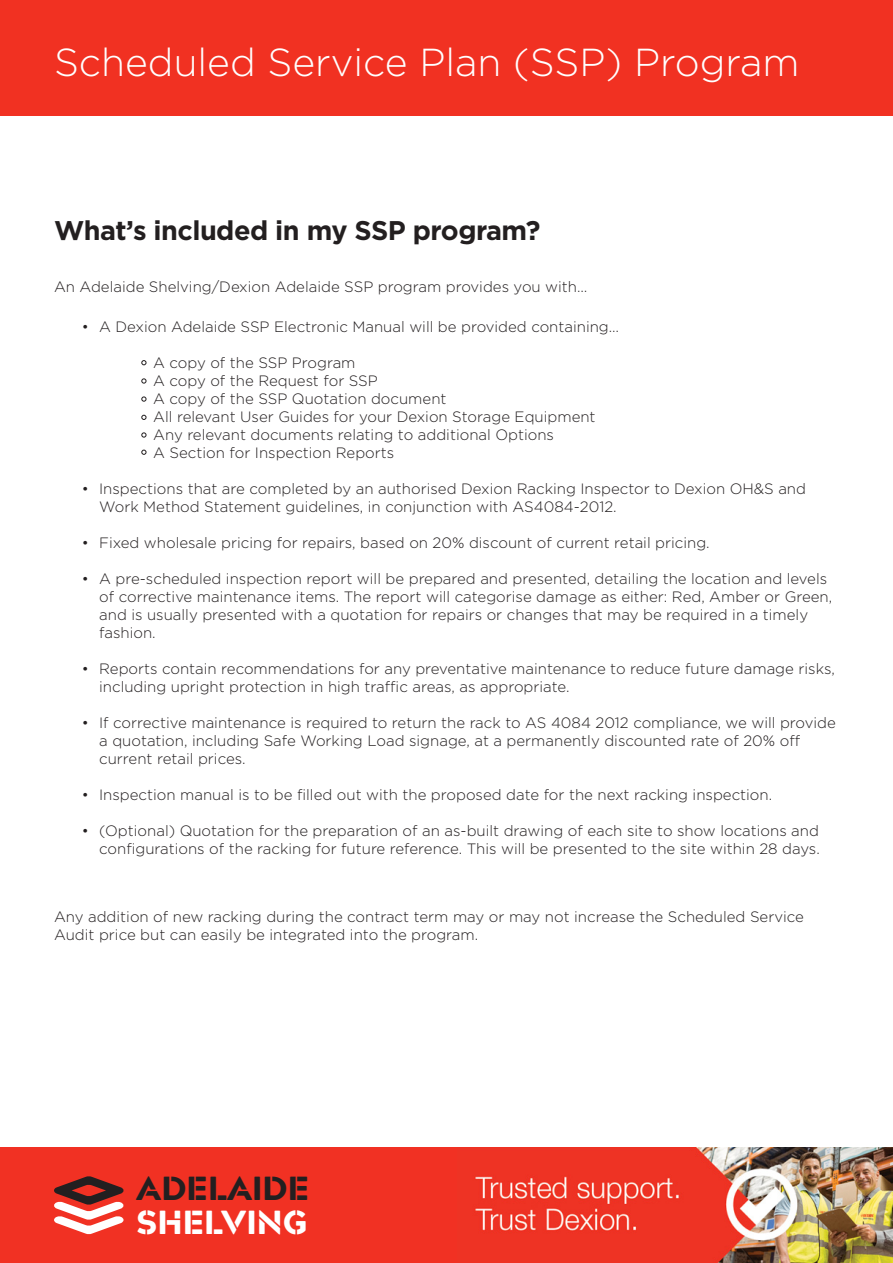
<style>
.page{position:relative;width:893px;height:1263px;background:#fff}
.page>*{position:absolute;margin:0;border:0;box-sizing:border-box;transform-origin:0 0}
.t1{font:300 39px "Gotham";color:#fff}
.t2{font:33.3px "TLC3 DNHP2 DEMO";color:#231f20}
.t3{font:33.3px "TLC3 DNHP2 DEMO";color:#fff}
.t4{font:700 27px "Gotham";letter-spacing:-.02em;color:#231f20}
.t5{font:300 15px/18px "Gotham";color:#231f20}
</style>
<div class="page">
<div style="left:0;top:1147px;width:693px;height:116px;background:#f13123"></div>
<img style="left:475px;top:1147px;width:418px;height:116px">
<svg style="left:54px;top:1176px;width:70px;height:58px"></svg>
<svg style="left:141px;top:360px;width:5px;height:5px"></svg>
<svg style="left:141px;top:378px;width:5px;height:5px"></svg>
<svg style="left:141px;top:397px;width:5px;height:5px"></svg>
<svg style="left:141px;top:415px;width:5px;height:5px"></svg>
<svg style="left:141px;top:432px;width:5px;height:5px"></svg>
<svg style="left:141px;top:450px;width:5px;height:5px"></svg>
<div style="left:0;top:0;width:893px;height:116px;background:#f13122"></div>
<p class="t1" style="left:54px;top:41px;width:747px">Scheduled Service Plan (SSP) Program</p>
<p class="t4" style="left:54px;top:214px;width:488px">What’s included in my SSP program?</p>
<p class="t5" style="left:54px;top:277px;width:535px">An Adelaide Shelving/Dexion Adelaide SSP program provides you with…</p>
<p class="t5" style="left:82px;top:318px;width:9px">•</p>
<p class="t5" style="left:82px;top:480px;width:9px">•</p>
<p class="t5" style="left:82px;top:534px;width:9px">•</p>
<p class="t5" style="left:82px;top:570px;width:9px">•</p>
<p class="t5" style="left:82px;top:660px;width:9px">•</p>
<p class="t5" style="left:82px;top:714px;width:9px">•</p>
<p class="t5" style="left:82px;top:786px;width:9px">•</p>
<p class="t5" style="left:82px;top:822px;width:9px">•</p>
<p class="t5" style="left:99px;top:318px;width:521px">A Dexion Adelaide SSP Electronic Manual will be provided containing…</p>
<p class="t5" style="left:153px;top:354px;width:204px">A copy of the SSP Program</p>
<p class="t5" style="left:153px;top:372px;width:226px">A copy of the Request for SSP</p>
<p class="t5" style="left:153px;top:390px;width:295px">A copy of the SSP Quotation document</p>
<p class="t5" style="left:153px;top:408px;width:444px">All relevant User Guides for your Dexion Storage Equipment</p>
<p class="t5" style="left:153px;top:426px;width:402px">Any relevant documents relating to additional Options</p>
<p class="t5" style="left:153px;top:444px;width:243px">A Section for Inspection Reports</p>
<p class="t5" style="left:99px;top:480px;width:708px">Inspections that are completed by an authorised Dexion Racking Inspector to Dexion OH&amp;S and<br>Work Method Statement guidelines, in conjunction with AS4084-2012.</p>
<p class="t5" style="left:99px;top:534px;width:612px">Fixed wholesale pricing for repairs, based on 20% discount of current retail pricing.</p>
<p class="t5" style="left:99px;top:570px;width:734px">A pre-scheduled inspection report will be prepared and presented, detailing the location and levels of corrective maintenance items. The report will categorise damage as either: Red, Amber or Green, and is usually presented with a quotation for repairs or changes that may be required in a timely fashion.</p>
<p class="t5" style="left:99px;top:660px;width:737px">Reports contain recommendations for any preventative maintenance to reduce future damage risks, including upright protection in high traffic areas, as appropriate.</p>
<p class="t5" style="left:99px;top:714px;width:738px">If corrective maintenance is required to return the rack to AS 4084 2012 compliance, we will provide a quotation, including Safe Working Load signage, at a permanently discounted rate of 20% off current retail prices.</p>
<p class="t5" style="left:99px;top:786px;width:674px">Inspection manual is to be filled out with the proposed date for the next racking inspection.</p>
<p class="t5" style="left:99px;top:822px;width:722px">(Optional) Quotation for the preparation of an as-built drawing of each site to show locations and configurations of the racking for future reference. This will be presented to the site within 28 days.</p>
<p class="t5" style="left:54px;top:907px;width:751px">Any addition of new racking during the contract term may or may not increase the Scheduled Service<br>Audit price but can easily be integrated into the program.</p>
<p class="t2" style="left:136px;top:1175px;width:174px">ADELAIDE</p>
<p class="t3" style="left:136px;top:1208px;width:173px">SHELVING</p>
</div>
